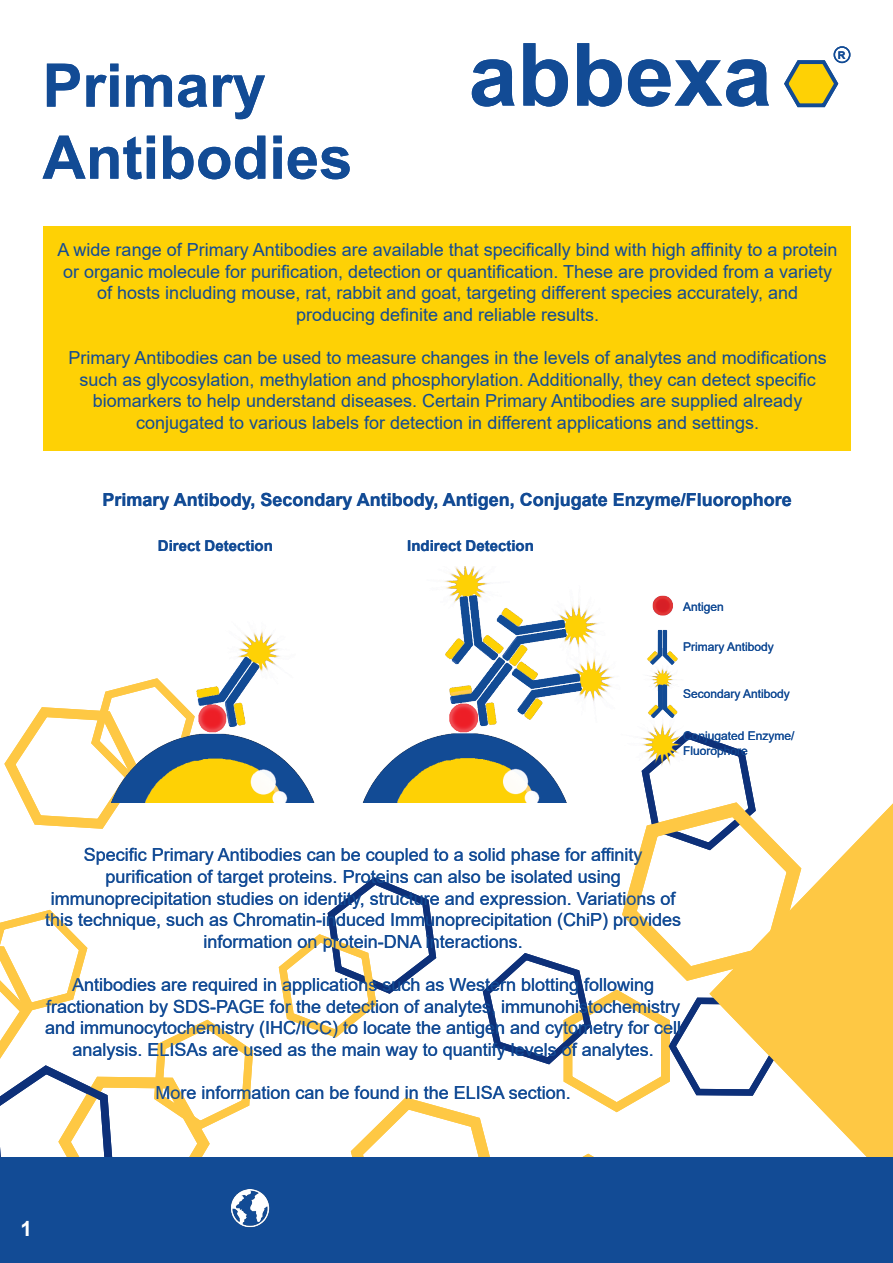
<style>
.page{position:relative;width:893px;height:1263px;background:#fff}
.page>*{position:absolute;margin:0;border:0;box-sizing:border-box;transform-origin:0 0}
.t1{font:700 87.15px "Arial";color:#124b95}
.t2{font:700 60px/72px "Arial";color:#124b95}
.t3{font:700 21px "Arial";color:#fff}
.t4{font:18px/21.6px "Arial";color:#124b95;text-align:center}
.t5{font:700 18px "Arial";color:#124b95}
.t6{font:700 15px "Arial";color:#124b95}
.t7{font:12px/14.4px "Arial";color:#124b95}
.t8{font:700 10.65px "Arial";color:#124b95}
</style>
<div class="page">
<img style="left:199px;top:567px;width:479px;height:236px">
<svg style="left:4px;top:678px;width:195px;height:151px"></svg>
<svg style="left:275px;top:726px;width:480px;height:431px"></svg>
<svg style="left:0;top:909px;width:254px;height:248px"></svg>
<svg style="left:709px;top:803px;width:184px;height:354px"></svg>
<div style="left:0;top:1157px;width:893px;height:106px;background:#124b95"></div>
<svg style="left:784px;top:57px;width:55px;height:51px"></svg>
<div style="left:834px;top:46px;width:16px;height:17px;border:2px solid #124b95;border-radius:50%"></div>
<div style="left:43px;top:226px;width:808px;height:225px;background:#fed105"></div>
<svg style="left:815px;top:833px;width:78px;height:156px;background:#fecd58"></svg>
<h2 class="t2" style="left:43px;top:50px;width:312px">Primary<br>Antibodies</h2>
<h1 class="t1" style="left:469px;top:14px;width:305px">abbexa</h1>
<p class="t8" style="left:838px;top:48px;width:9px">R</p>
<p class="t4" style="left:58px;top:239px;width:781px">A wide range of Primary Antibodies are available that specifically bind with high affinity to a protein or organic molecule for purification, detection or quantification. These are provided from a variety of hosts including mouse, rat, rabbit and goat, targeting different species accurately, and producing definite and reliable results.</p>
<p class="t4" style="left:68px;top:347px;width:760px">Primary Antibodies can be used to measure changes in the levels of analytes and modifications such as glycosylation, methylation and phosphorylation. Additionally, they can detect specific biomarkers to help understand diseases. Certain Primary Antibodies are supplied already conjugated to various labels for detection in different applications and settings.</p>
<p class="t4" style="left:701px;top:239px;width:7px">f</p>
<p class="t4" style="left:556px;top:282px;width:7px">f</p>
<p class="t4" style="left:501px;top:412px;width:7px">f</p>
<p class="t5" style="left:102px;top:487px;width:691px">Primary Antibody, Secondary Antibody, Antigen, Conjugate Enzyme/Fluorophore</p>
<p class="t6" style="left:158px;top:535px;width:117px">Direct Detection</p>
<p class="t6" style="left:407px;top:535px;width:128px">Indirect Detection</p>
<p class="t7" style="left:683px;top:600px;width:42px">Antigen</p>
<p class="t7" style="left:683px;top:640px;width:92px">Primary Antibody</p>
<p class="t7" style="left:683px;top:687px;width:108px">Secondary Antibody</p>
<p class="t7" style="left:683px;top:729px;width:113px">Conjugated Enzyme/<br>Fluorophore</p>
<p class="t4" style="left:45px;top:844px;width:638px">Specific Primary Antibodies can be coupled to a solid phase for affinity purification of target proteins. Proteins can also be isolated using immunoprecipitation studies on identity, structure and expression. Variations of this technique, such as Chromatin-induced Immunoprecipitation (ChiP) provides information on protein-DNA interactions.</p>
<p class="t4" style="left:45px;top:974px;width:638px">Antibodies are required in applications such as Western blotting following fractionation by SDS-PAGE for the detection of analytes, immunohistochemistry and immunocytochemistry (IHC/ICC) to locate the antigen and cytometry for cell analysis. ELISAs are used as the main way to quantify levels of analytes.</p>
<p class="t4" style="left:156px;top:1082px;width:417px">More information can be found in the ELISA section.</p>
<p class="t4" style="left:601px;top:844px;width:7px">f</p>
<p class="t3" style="left:21px;top:1220px;width:13px">1</p>
</div>
